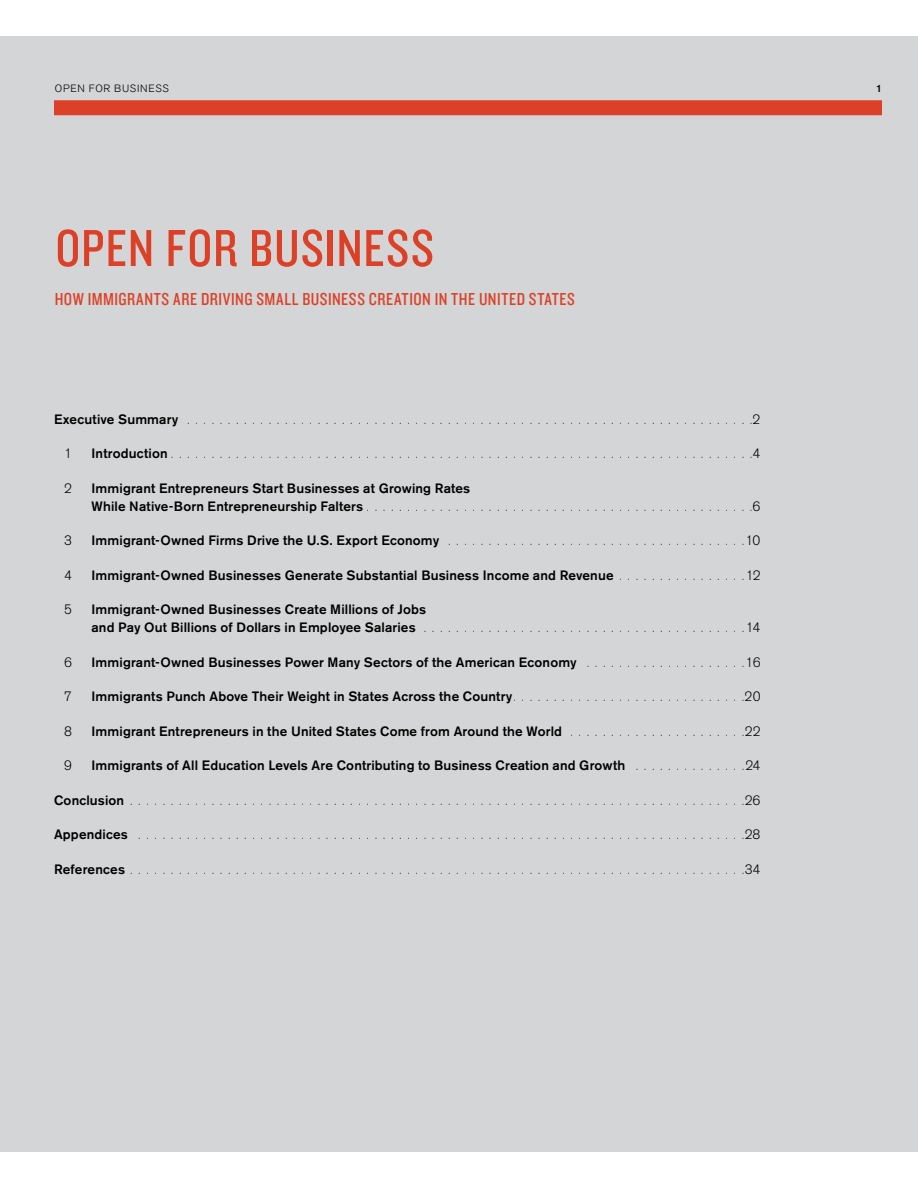
<style>
.page{position:relative;width:918px;height:1188px;background:#fff}
.page>*{position:absolute;margin:0;border:0;box-sizing:border-box;transform-origin:0 0}
.t1{font:54px "Knockout HTF29 Junior Liteweight";letter-spacing:.02em;color:#dc4128}
.t2{font:18px "Knockout HTF29 Junior Liteweight";letter-spacing:.03em;color:#dc4128}
.t3{font:500 13.5px/18px "Akzidenz Grotesk BE";letter-spacing:.01em;color:#000}
.t4{font:300 condensed 13.5px "Akzidenz Grotesk BE";color:#000}
.t5{font:300 13.5px "Akzidenz Grotesk BE";letter-spacing:-.05em;color:#000}
.t6{font:300 10.5px "Akzidenz Grotesk BE";letter-spacing:.075em;color:#000}
.t7{font:500 10.5px "Akzidenz Grotesk BE";color:#000}
.s1{font-weight:500;font-stretch:normal}
.s2{font-stretch:normal}
.s3{font-weight:300;font-stretch:condensed}
.s4{font-weight:300}
</style>
<div class="page">
<div style="left:0;top:36px;width:918px;height:1116px;background:#d3d5d6"></div>
<div style="left:54px;top:100px;width:828px;height:15px;background:#dc4128"></div>
<p class="t6" style="left:55px;top:82px;width:16px">OPEN</p>
<p class="t6" style="left:89px;top:82px;width:41px">FOR BUSINESS</p>
<p class="t7" style="left:876px;top:81px;width:7px">1</p>
<h1 class="t1" style="left:55px;top:221px;width:380px">OPEN FOR BUSINESS</h1>
<h2 class="t2" style="left:55px;top:290px;width:522px">HOW IMMIGRANTS ARE DRIVING SMALL BUSINESS CREATION IN THE UNITED STATES</h2>
<p class="t3" style="left:54px;top:410px;width:126px">Executive Summary</p>
<p class="t5" style="left:753px;top:411px;width:9px">2</p>
<p class="t5" style="left:64px;top:446px;width:9px">1</p>
<p class="t4" style="left:92px;top:446px;width:671px"><span class="s1">I ntroduction</span> . . . . . . . . . . . . . . . . . . . . . . . . . . . . . . . . . . . . . . . . . . . . . . . . . . . . . . . . . . . . . . . . . . . . . . . <span class="s2">4</span></p>
<p class="t5" style="left:64px;top:480px;width:9px">2</p>
<p class="t3" style="left:92px;top:479px;width:670px">I mmigrant Entrepreneurs Start Businesses at Growing Rates<br>While Native-Born Entrepreneurship Falters <span class="s3">. . . . . . . . . . . . . . . . . . . . . . . . . . . . . . . . . . . . . . . . . . . . . . .</span> <span class="s4">6</span></p>
<p class="t5" style="left:64px;top:533px;width:9px">3</p>
<p class="t3" style="left:92px;top:531px;width:349px">I mmigrant-Owned Firms Drive the U.S. Export Economy</p>
<p class="t5" style="left:746px;top:533px;width:16px">10</p>
<p class="t5" style="left:64px;top:567px;width:9px">4</p>
<p class="t3" style="left:92px;top:566px;width:671px">I mmigrant-Owned Businesses Generate Substantial Business I ncome and Revenue <span class="s3">. . . . . . . . . . . . . . .</span> <span class="s4">12</span></p>
<p class="t5" style="left:64px;top:602px;width:9px">5</p>
<p class="t3" style="left:92px;top:600px;width:336px">I mmigrant-Owned Businesses Create Millions of Jobs and Pay Out Billions of Dollars in Employee Salaries</p>
<p class="t5" style="left:746px;top:620px;width:16px">14</p>
<p class="t5" style="left:64px;top:654px;width:9px">6</p>
<p class="t3" style="left:92px;top:653px;width:487px">I mmigrant-Owned Businesses Power Many Sectors of the American Economy</p>
<p class="t5" style="left:746px;top:654px;width:16px">16</p>
<p class="t5" style="left:64px;top:689px;width:9px">7</p>
<p class="t3" style="left:92px;top:687px;width:671px">I mmigrants Punch Above Their Weight in States Across the Country <span class="s3">. . . . . . . . . . . . . . . . . . . . . . . . . . . .</span> <span class="s4">20</span></p>
<p class="t5" style="left:64px;top:724px;width:9px">8</p>
<p class="t3" style="left:92px;top:722px;width:472px">I mmigrant Entrepreneurs in the United States Come from Around the World</p>
<p class="t5" style="left:745px;top:724px;width:17px">22</p>
<p class="t5" style="left:64px;top:758px;width:9px">9</p>
<p class="t3" style="left:92px;top:756px;width:535px">I mmigrants of All Education Levels Are Contributing to Business Creation and Growth</p>
<p class="t5" style="left:745px;top:758px;width:17px">24</p>
<p class="t4" style="left:54px;top:793px;width:708px"><span class="s1">Conclusion</span> . . . . . . . . . . . . . . . . . . . . . . . . . . . . . . . . . . . . . . . . . . . . . . . . . . . . . . . . . . . . . . . . . . . . . . . . . . . <span class="s2">26</span></p>
<p class="t3" style="left:54px;top:825px;width:75px">Appendices</p>
<p class="t5" style="left:745px;top:827px;width:17px">28</p>
<p class="t4" style="left:54px;top:862px;width:708px"><span class="s1">References</span> . . . . . . . . . . . . . . . . . . . . . . . . . . . . . . . . . . . . . . . . . . . . . . . . . . . . . . . . . . . . . . . . . . . . . . . . . . . <span class="s2">34</span></p>
</div>
